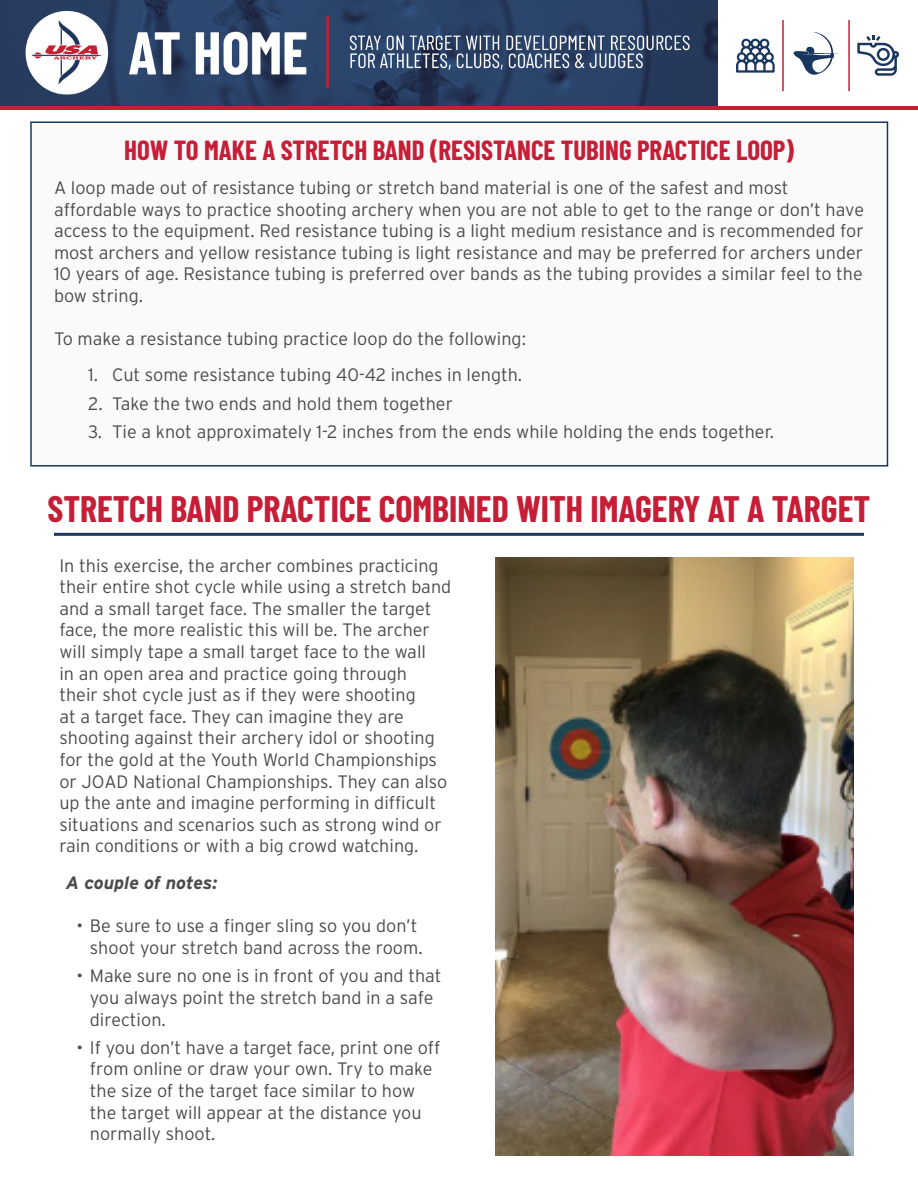
<style>
.page{position:relative;width:918px;height:1188px;background:#fff}
.page>*{position:absolute;margin:0;border:0;box-sizing:border-box;transform-origin:0 0}
.t1{font:700 36px "Barlow Condensed";color:#c61e37}
.t2{font:700 27px "Barlow Condensed";color:#c61e37}
.Paragraph{font:300 18px/21.6px "Interstate";color:#4b4c4d}
.Paragraph-2{font:italic 700 18px "Interstate";letter-spacing:-.005em;color:#4b4c4d}
</style>
<div class="page">
<div style="left:30px;top:122px;width:858px;height:345px;background:#fafafa;border:2px solid #19365e"></div>
<img style="left:0;top:0;width:717px;height:106px">
<hr style="left:0;top:106px;width:918px;height:4px;background:#c32031">
<hr style="left:54px;top:533px;width:810px;height:3px;background:#19365e">
<img style="left:496px;top:557px;width:357px;height:599px">
<svg style="left:857px;top:35px;width:42px;height:41px"></svg>
<svg style="left:793px;top:32px;width:45px;height:43px"></svg>
<svg style="left:736px;top:38px;width:39px;height:35px"></svg>
<hr style="left:782px;top:20px;width:2px;height:71px;background:#c61e37">
<hr style="left:848px;top:20px;width:2px;height:71px;background:#c61e37">
<h1 class="t2" style="left:124px;top:131px;width:671px">HOW TO MAKE A STRETCH BAND (RESISTANCE TUBING PRACTICE LOOP)</h1>
<p class="Paragraph" style="left:54px;top:177px;width:812px">A loop made out of resistance tubing or stretch band material is one of the safest and most affordable ways to practice shooting archery when you are not able to get to the range or don’t have access to the equipment. Red resistance tubing is a light medium resistance and is recommended for most archers and yellow resistance tubing is light resistance and may be preferred for archers under 10 years of age. Resistance tubing is preferred over bands as the tubing provides a similar feel to the bow string.</p>
<p class="Paragraph" style="left:54px;top:328px;width:473px">To make a resistance tubing practice loop do the following:</p>
<p class="Paragraph" style="left:88px;top:364px;width:436px">1. Cut some resistance tubing 40-42 inches in length.</p>
<p class="Paragraph" style="left:88px;top:392px;width:366px">2. Take the two ends and hold them together</p>
<p class="Paragraph" style="left:88px;top:421px;width:687px">3. Tie a knot approximately 1-2 inches from the ends while holding the ends together.</p>
<h1 class="t1" style="left:48px;top:483px;width:824px">STRETCH BAND PRACTICE COMBINED WITH IMAGERY AT A TARGET</h1>
<p class="Paragraph" style="left:59px;top:554px;width:393px">In this exercise, the archer combines practicing their entire shot cycle while using a stretch band and a small target face. The smaller the target face, the more realistic this will be. The archer will simply tape a small target face to the wall<br>in an open area and practice going through<br>their shot cycle just as if they were shooting<br>at a target face. They can imagine they are shooting against their archery idol or shooting for the gold at the Youth World Championships or JOAD National Championships. They can also up the ante and imagine performing in difficult situations and scenarios such as strong wind or rain conditions or with a big crowd watching.</p>
<p class="Paragraph-2" style="left:66px;top:873px;width:153px">A couple of notes:</p>
<p class="Paragraph" style="left:76px;top:915px;width:348px;text-align:right">• Be sure to use a finger sling so you don’t shoot your stretch band across the room.</p>
<p class="Paragraph" style="left:90px;top:965px;width:353px;text-indent:-14px">• Make sure no one is in front of you and that you always point the stretch band in a safe direction.</p>
<p class="Paragraph" style="left:90px;top:1037px;width:352px;text-indent:-14px">• If you don’t have a target face, print one off from online or draw your own. Try to make the size of the target face similar to how the target will appear at the distance you normally shoot.</p>
</div>
